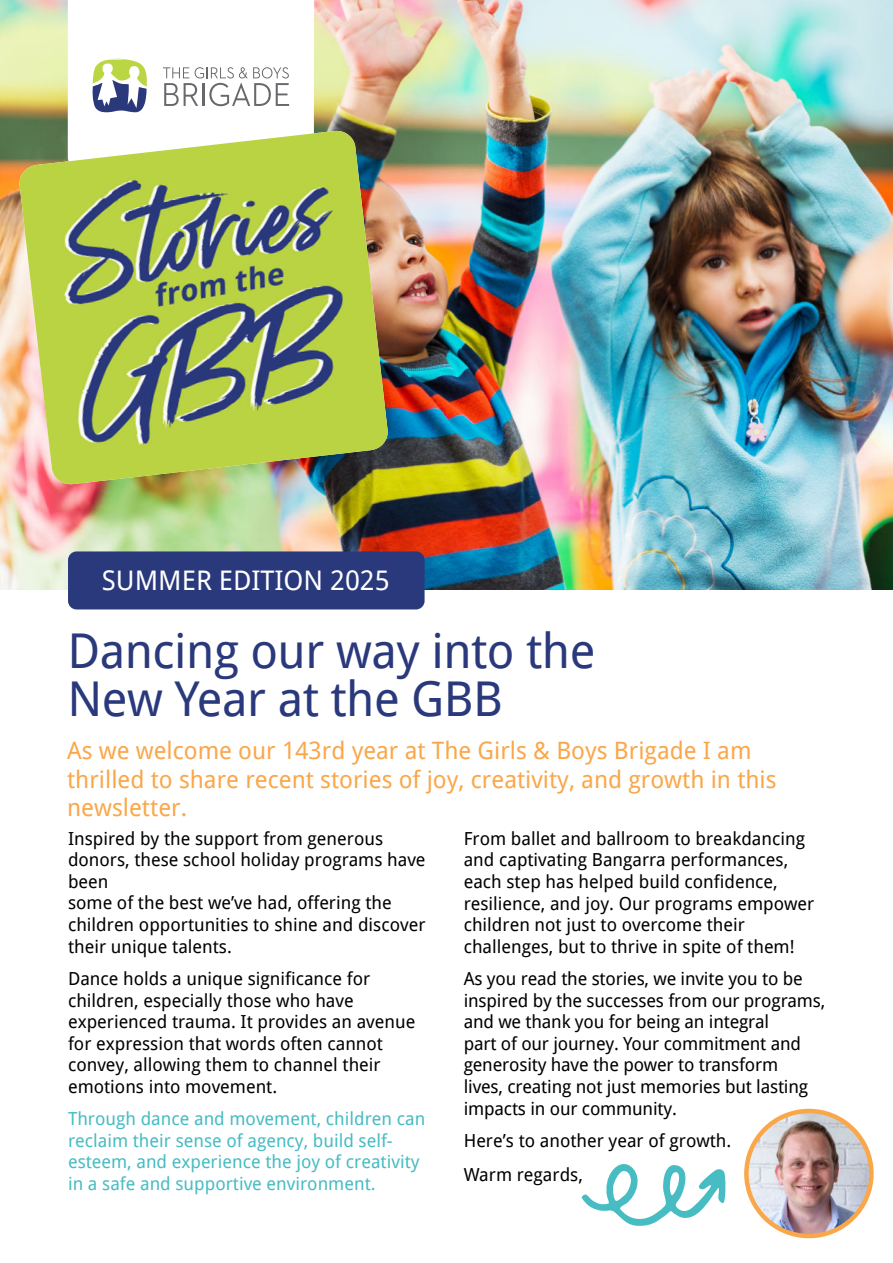
<style>
.page{position:relative;width:893px;height:1263px;background:#fff}
.page>*{position:absolute;margin:0;border:0;box-sizing:border-box;transform-origin:0 0}
.t1{font:48px/48px "Droid Sans";letter-spacing:-.01em;color:#2a397c}
.t2{font:27px "Droid Sans";color:#fff}
.t3{font:24px/28.5px "Droid Sans";color:#faa74a}
.t4{font:18px/21.6px "Droid Sans";color:#000}
.t5{font:18px/21.6px "Droid Sans";color:#47bcc3}
</style>
<div class="page">
<img style="left:0;top:0;width:893px;height:589px">
<svg style="left:68px;top:0;width:246px;height:130px"></svg>
<img style="left:18px;top:131px;width:371px;height:354px">
<div style="left:68px;top:551px;width:357px;height:58px;background:#2a397c;border-radius:9px"></div>
<img style="left:746px;top:1111px;width:125px;height:125px;border-radius:63px">
<div style="left:744px;top:1109px;width:130px;height:129px;border:5px solid #faa74a;border-radius:50%"></div>
<svg style="left:581px;top:1164px;width:145px;height:62px"></svg>
<h2 class="t2" style="left:102px;top:569px;width:289px">SUMMER EDITION 2025</h2>
<h1 class="t1" style="left:67px;top:631px;width:530px">Dancing our way into the<br>New Year at the GBB</h1>
<h3 class="t3" style="left:67px;top:738px;width:711px">As we welcome our 143rd year at The Girls &amp; Boys Brigade I am thrilled to share recent stories of joy, creativity, and growth in this newsletter.</h3>
<p class="t4" style="left:68px;top:829px;width:359px">Inspired by the support from generous donors, these school holiday programs have been<br>some of the best we’ve had, offering the children opportunities to shine and discover their unique talents.</p>
<p class="t4" style="left:68px;top:969px;width:349px">Dance holds a unique significance for children, especially those who have experienced trauma. It provides an avenue for expression that words often cannot convey, allowing them to channel their emotions into movement.</p>
<p class="t5" style="left:68px;top:1110px;width:359px">Through dance and movement, children can reclaim their sense of agency, build self&shy;esteem, and experience the joy of creativity in a safe and supportive environment.</p>
<p class="t4" style="left:464px;top:829px;width:352px">From ballet and ballroom to breakdancing and captivating Bangarra performances, each step has helped build confidence, resilience, and joy. Our programs empower children not just to overcome their challenges, but to thrive in spite of them!</p>
<p class="t4" style="left:464px;top:969px;width:363px">As you read the stories, we invite you to be inspired by the successes from our programs, and we thank you for being an integral<br>part of our journey. Your commitment and generosity have the power to transform<br>lives, creating not just memories but lasting impacts in our community.</p>
<p class="t4" style="left:464px;top:1125px;width:269px;line-height:34.3px">Here’s to another year of growth.<br>Warm regards,</p>
</div>
